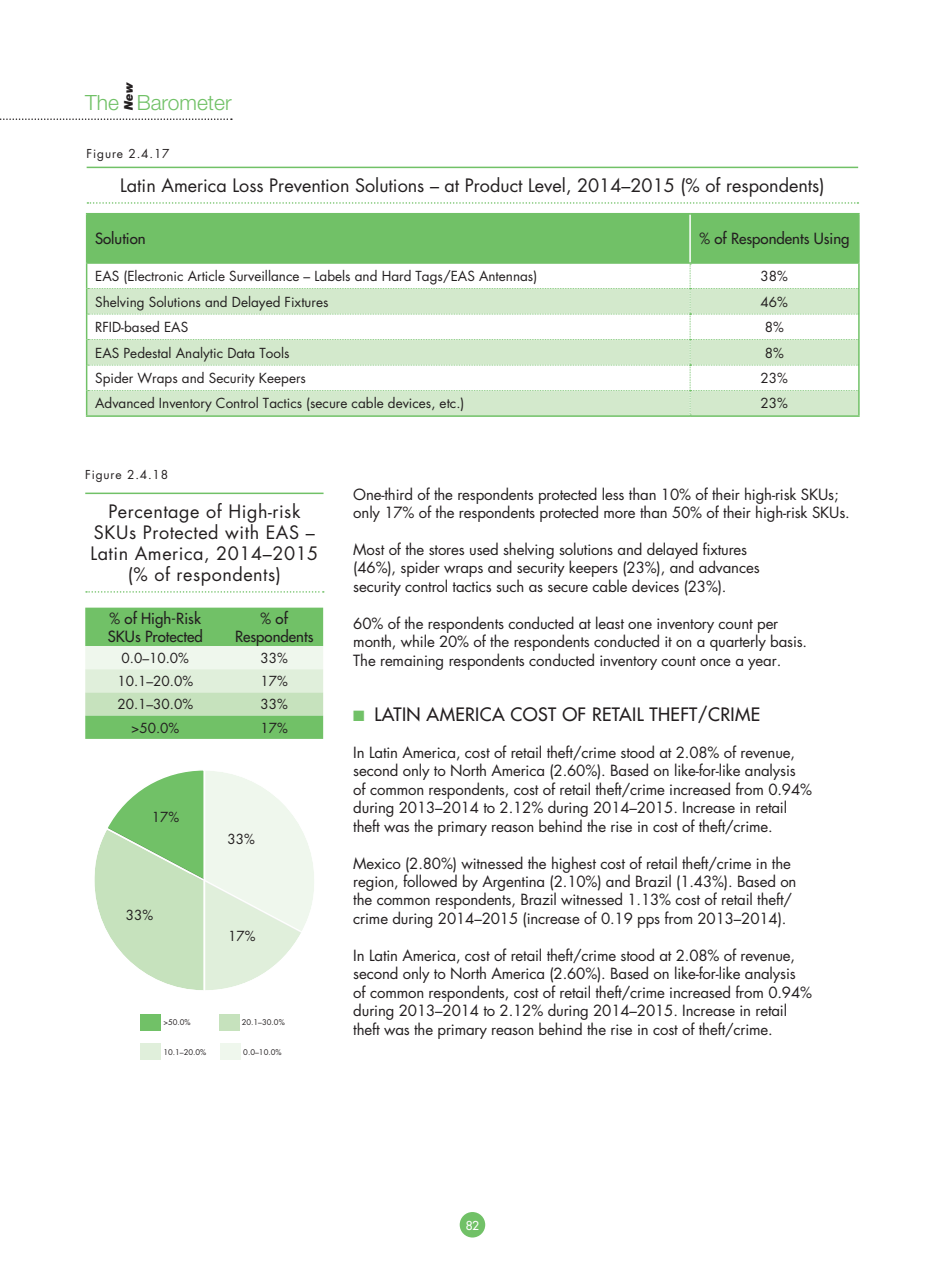
<style>
.page{position:relative;width:944px;height:1274px;background:#fff}
.page>*{position:absolute;margin:0;border:0;box-sizing:border-box;transform-origin:0 0}
.t1{font:300 21px "Helvetica Neue";color:#71c167}
.Titulo_figuras_Total{font:18px/21px "Futura";letter-spacing:.03em;color:#231f20;text-align:center}
.Titulo_figuras_Total-2{font:18px "Futura";color:#231f20}
._01__TITULO_futura_1{font:18px "Futura";letter-spacing:.02em;color:#231f20}
.Texto_común{font:15px/18.5px "Futura";letter-spacing:-.01em;color:#231f20}
.Cabecera_tabla{font:15px/18px "Futura";color:#231f20}
.Texto_figuras_8_10{font:15px "Futura";color:#231f20}
.Texto_tablas_celdas{font:13.5px "Futura";color:#231f20}
.Texto_figuras_8_10-2{font:13.5px "Futura";color:#231f20}
.Numero_figura{font:12px "Futura";letter-spacing:.07em;color:#231f20}
.t2{font:italic 900 12px "Helvetica Neue";color:#231f20}
.t3{font:12px "Futura";color:#fff}
.t4{font:7.65px "Futura";color:#231f20}
.s1{color:#71c167}
</style>
<div class="page">
<div style="left:459px;top:1212px;width:26px;height:25px;background:#71c167;border-radius:50%"></div>
<svg style="left:0;top:118px;width:232px;height:2px"></svg>
<hr style="left:85px;top:493px;width:238px;height:1px;background:#71c167">
<svg style="left:86px;top:591px;width:238px;height:2px"></svg>
<svg style="left:94px;top:770px;width:220px;height:220px"></svg>
<svg style="left:87px;top:166px;width:771px;height:3px;background:#daefd8"></svg>
<hr style="left:86px;top:415px;width:604px;height:2px;background:#71c167">
<hr style="left:690px;top:415px;width:169px;height:2px;background:#71c167">
<hr style="left:87px;top:167px;width:771px;height:1px;background:#71c167">
<svg style="left:86px;top:202px;width:773px;height:214px"></svg>
<svg style="left:85px;top:608px;width:238px;height:131px;background:#aad8a3"></svg>
<div style="left:140px;top:1014px;width:21px;height:17px;background:#71c167"></div>
<div style="left:219px;top:1014px;width:20px;height:17px;background:#c6e2bd"></div>
<div style="left:140px;top:1043px;width:21px;height:17px;background:#e0efdb"></div>
<div style="left:220px;top:1043px;width:21px;height:17px;background:#eff7ed"></div>
<p class="t2" style="left:121px;top:110px;width:29px;rotate:-90deg">New</p>
<h1 class="t1" style="left:85px;top:90px;width:148px">The Barometer</h1>
<p class="Numero_figura" style="left:87px;top:146px;width:84px">Figure 2.4.17</p>
<p class="Titulo_figuras_Total-2" style="left:120px;top:173px;width:705px">Latin America Loss Prevention Solutions – at Product Level, 2014–2015 (% of respondents)</p>
<p class="Cabecera_tabla" style="left:95px;top:230px;width:52px">Solution</p>
<p class="Texto_figuras_8_10" style="left:699px;top:229px;width:152px">% of Respondents Using</p>
<p class="Texto_tablas_celdas" style="left:95px;top:267px;width:443px">EAS (Electronic Article Surveillance – Labels and Hard Tags/EAS Antennas)</p>
<p class="Texto_tablas_celdas" style="left:760px;top:267px;width:29px">38%</p>
<p class="Texto_tablas_celdas" style="left:95px;top:292px;width:235px">Shelving Solutions and Delayed Fixtures</p>
<p class="Texto_tablas_celdas" style="left:760px;top:292px;width:29px">46%</p>
<p class="Texto_tablas_celdas" style="left:95px;top:318px;width:95px">RFID-based EAS</p>
<p class="Texto_tablas_celdas" style="left:764px;top:318px;width:21px">8%</p>
<p class="Texto_tablas_celdas" style="left:95px;top:343px;width:196px">EAS Pedestal Analytic Data Tools</p>
<p class="Texto_tablas_celdas" style="left:764px;top:343px;width:21px">8%</p>
<p class="Texto_tablas_celdas" style="left:95px;top:369px;width:212px">Spider Wraps and Security Keepers</p>
<p class="Texto_tablas_celdas" style="left:760px;top:369px;width:29px">23%</p>
<p class="Texto_tablas_celdas" style="left:95px;top:394px;width:370px">Advanced Inventory Control Tactics (secure cable devices, etc.)</p>
<p class="Texto_tablas_celdas" style="left:760px;top:394px;width:29px">23%</p>
<p class="Numero_figura" style="left:85px;top:467px;width:84px">Figure 2.4.18</p>
<p class="Titulo_figuras_Total" style="left:90px;top:501px;width:229px">Percentage of High-risk<br>SKUs Protected with EAS –<br>Latin America, 2014–2015 (% of respondents)</p>
<p class="Cabecera_tabla" style="left:108px;top:609px;width:96px">% of High-Risk<br>SKUs Protected</p>
<p class="Cabecera_tabla" style="left:260px;top:609px;width:29px">% of</p>
<p class="Cabecera_tabla" style="left:235px;top:627px;width:80px">Respondents</p>
<p class="Texto_tablas_celdas" style="left:122px;top:649px;width:69px">0.0–10.0%</p>
<p class="Texto_tablas_celdas" style="left:260px;top:649px;width:29px">33%</p>
<p class="Texto_tablas_celdas" style="left:117px;top:672px;width:77px">10.1–20.0%</p>
<p class="Texto_tablas_celdas" style="left:260px;top:672px;width:29px">17%</p>
<p class="Texto_tablas_celdas" style="left:117px;top:695px;width:77px">20.1–30.0%</p>
<p class="Texto_tablas_celdas" style="left:260px;top:695px;width:29px">33%</p>
<p class="Texto_tablas_celdas" style="left:131px;top:718px;width:50px">&gt;50.0%</p>
<p class="Texto_tablas_celdas" style="left:260px;top:718px;width:29px">17%</p>
<p class="Texto_figuras_8_10-2" style="left:152px;top:808px;width:29px">17%</p>
<p class="Texto_figuras_8_10-2" style="left:126px;top:905px;width:29px">33%</p>
<p class="Texto_figuras_8_10-2" style="left:227px;top:829px;width:29px">33%</p>
<p class="Texto_figuras_8_10-2" style="left:228px;top:926px;width:29px">17%</p>
<p class="t4" style="left:163px;top:1017px;width:29px">&gt;50.0%</p>
<p class="t4" style="left:242px;top:1017px;width:45px">20.1–30.0%</p>
<p class="t4" style="left:163px;top:1046px;width:45px">10.1–20.0%</p>
<p class="t4" style="left:243px;top:1046px;width:40px">0.0–10.0%</p>
<p class="Texto_común" style="left:353px;top:485px;width:498px">One-third of the respondents protected less than 10% of their high-risk SKUs; only 17% of the respondents protected more than 50% of their high-risk SKUs.</p>
<p class="Texto_común" style="left:353px;top:540px;width:408px">Most of the stores used shelving solutions and delayed fixtures (46%), spider wraps and security keepers (23%), and advances security control tactics such as secure cable devices (23%).</p>
<p class="Texto_común" style="left:353px;top:614px;width:455px">60% of the respondents conducted at least one inventory count per month, while 20% of the respondents conducted it on a quarterly basis.<br>The remaining respondents conducted inventory count once a year.</p>
<p class="_01__TITULO_futura_1" style="left:353px;top:703px;width:408px"><span class="s1">■</span> LATIN AMERICA COST OF RETAIL THEFT/CRIME</p>
<p class="Texto_común" style="left:353px;top:743px;width:460px">In Latin America, cost of retail theft/crime stood at 2.08% of revenue, second only to North America (2.60%). Based on like-for-like analysis<br>of common respondents, cost of retail theft/crime increased from 0.94% during 2013–2014 to 2.12% during 2014–2015. Increase in retail theft was the primary reason behind the rise in cost of theft/crime.</p>
<p class="Texto_común" style="left:353px;top:854px;width:444px">Mexico (2.80%) witnessed the highest cost of retail theft/crime in the region, followed by Argentina (2.10%) and Brazil (1.43%). Based on the common respondents, Brazil witnessed 1.13% cost of retail theft/ crime during 2014–2015 (increase of 0.19 pps from 2013–2014).</p>
<p class="Texto_común" style="left:353px;top:946px;width:460px">In Latin America, cost of retail theft/crime stood at 2.08% of revenue, second only to North America (2.60%). Based on like-for-like analysis<br>of common respondents, cost of retail theft/crime increased from 0.94% during 2013–2014 to 2.12% during 2014–2015. Increase in retail theft was the primary reason behind the rise in cost of theft/crime.</p>
<p class="t3" style="left:465px;top:1217px;width:15px">82</p>
</div>
